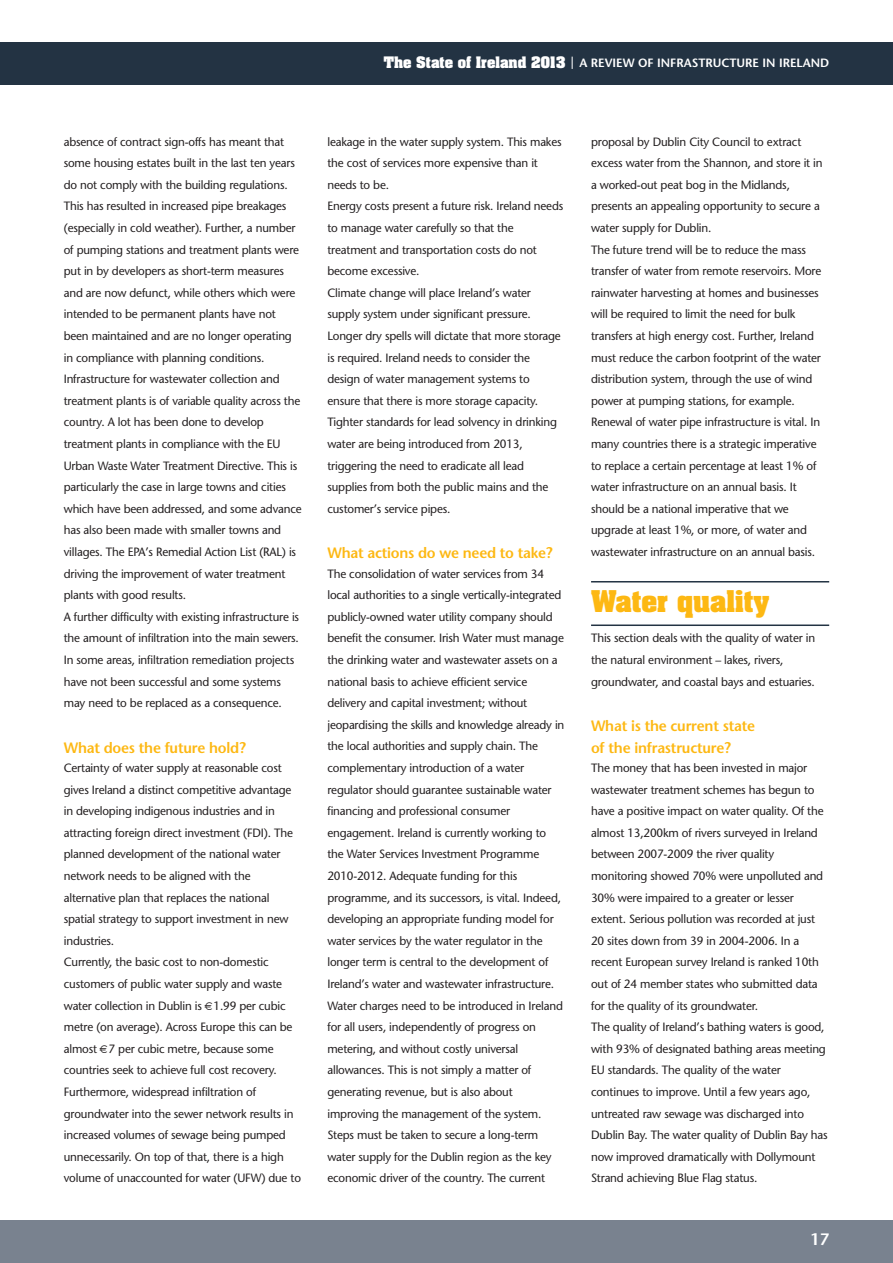
<style>
.page{position:relative;width:893px;height:1263px;background:#fff}
.page>*{position:absolute;margin:0;border:0;box-sizing:border-box;transform-origin:0 0}
.t1{font:700 25.5px "Aachen";color:#fdb813}
.t2{font:600 16.5px "Stone Sans";color:#fff}
.t3{font:600 15px/21.6px "Stone Sans";letter-spacing:-.015em;color:#fdb813}
.t4{font:12px/21.6px "Stone Sans";letter-spacing:-.015em;color:#231f20}
.t5{font:600 12px "Stone Sans";color:#fff}
.s1{font-family:"Aachen";font-weight:700;font-size:13.5px}
.s2{font-family:"Lucida Grande";font-weight:400;font-size:13.5px}
</style>
<div class="page">
<div style="left:0;top:43px;width:893px;height:42px;background:#233343"></div>
<div style="left:0;top:1220px;width:893px;height:43px;background:#79828f"></div>
<hr style="left:591px;top:624px;width:238px;height:2px;background:#233343">
<hr style="left:591px;top:581px;width:238px;height:1px;background:#233343">
<p class="t5" style="left:384px;top:58px;width:447px"><span class="s1">The State of Ireland 2013</span> <span class="s2">|</span> A REVIEW OF INFRASTRUCTURE IN IRELAND</p>
<p class="t4" style="left:64px;top:132px;width:240px">absence of contract sign-offs has meant that some housing estates built in the last ten years do not comply with the building regulations.<br>This has resulted in increased pipe breakages (especially in cold weather). Further, a number of pumping stations and treatment plants were put in by developers as short-term measures and are now defunct, while others which were intended to be permanent plants have not been maintained and are no longer operating in compliance with planning conditions.<br>Infrastructure for wastewater collection and treatment plants is of variable quality across the country. A lot has been done to develop treatment plants in compliance with the EU Urban Waste Water Treatment Directive. This is particularly the case in large towns and cities which have been addressed, and some advance has also been made with smaller towns and villages. The EPA’s Remedial Action List (RAL) is driving the improvement of water treatment plants with good results.<br>A further difficulty with existing infrastructure is the amount of infiltration into the main sewers.<br>In some areas, infiltration remediation projects have not been successful and some systems may need to be replaced as a consequence.</p>
<p class="t3" style="left:64px;top:738px;width:183px">What does the future hold?</p>
<p class="t4" style="left:64px;top:758px;width:239px">Certainty of water supply at reasonable cost gives Ireland a distinct competitive advantage in developing indigenous industries and in attracting foreign direct investment (FDI). The planned development of the national water network needs to be aligned with the alternative plan that replaces the national spatial strategy to support investment in new industries.<br>Currently, the basic cost to non-domestic customers of public water supply and waste water collection in Dublin is 1.99 per cubic metre (on average). Across Europe this can be almost 7 per cubic metre, because some countries seek to achieve full cost recovery.<br>Furthermore, widespread infiltration of groundwater into the sewer network results in increased volumes of sewage being pumped unnecessarily. On top of that, there is a high volume of unaccounted for water (UFW) due to</p>
<p class="t4" style="left:327px;top:132px;width:237px">leakage in the water supply system. This makes the cost of services more expensive than it needs to be.<br>Energy costs present a future risk. Ireland needs to manage water carefully so that the treatment and transportation costs do not become excessive.<br>Climate change will place Ireland’s water supply system under significant pressure.<br>Longer dry spells will dictate that more storage is required. Ireland needs to consider the design of water management systems to ensure that there is more storage capacity.<br>Tighter standards for lead solvency in drinking water are being introduced from 2013, triggering the need to eradicate all lead supplies from both the public mains and the customer’s service pipes.</p>
<p class="t3" style="left:327px;top:544px;width:227px">What actions do we need to take?</p>
<p class="t4" style="left:327px;top:564px;width:238px">The consolidation of water services from 34 local authorities to a single vertically-integrated publicly-owned water utility company should benefit the consumer. Irish Water must manage the drinking water and wastewater assets on a national basis to achieve efficient service delivery and capital investment; without jeopardising the skills and knowledge already in the local authorities and supply chain. The complementary introduction of a water regulator should guarantee sustainable water financing and professional consumer engagement. Ireland is currently working to the Water Services Investment Programme 2010-2012. Adequate funding for this programme, and its successors, is vital. Indeed, developing an appropriate funding model for water services by the water regulator in the longer term is central to the development of Ireland’s water and wastewater infrastructure.<br>Water charges need to be introduced in Ireland for all users, independently of progress on metering, and without costly universal allowances. This is not simply a matter of generating revenue, but is also about improving the management of the system.<br>Steps must be taken to secure a long-term water supply for the Dublin region as the key economic driver of the country. The current</p>
<p class="t4" style="left:591px;top:132px;width:233px">proposal by Dublin City Council to extract excess water from the Shannon, and store it in a worked-out peat bog in the Midlands, presents an appealing opportunity to secure a water supply for Dublin.<br>The future trend will be to reduce the mass transfer of water from remote reservoirs. More rainwater harvesting at homes and businesses will be required to limit the need for bulk transfers at high energy cost. Further, Ireland must reduce the carbon footprint of the water distribution system, through the use of wind power at pumping stations, for example.<br>Renewal of water pipe infrastructure is vital. In many countries there is a strategic imperative to replace a certain percentage at least 1% of water infrastructure on an annual basis. It should be a national imperative that we upgrade at least 1%, or more, of water and wastewater infrastructure on an annual basis.</p>
<h1 class="t1" style="left:591px;top:590px;width:180px">Water quality</h1>
<p class="t4" style="left:591px;top:629px;width:226px">This section deals with the quality of water in the natural environment – lakes, rivers, groundwater, and coastal bays and estuaries.</p>
<p class="t3" style="left:591px;top:716px;width:166px">What is the current state of the infrastructure?</p>
<p class="t4" style="left:591px;top:758px;width:238px">The money that has been invested in major wastewater treatment schemes has begun to have a positive impact on water quality. Of the almost 13,200km of rivers surveyed in Ireland between 2007-2009 the river quality monitoring showed 70% were unpolluted and 30% were impaired to a greater or lesser extent. Serious pollution was recorded at just 20 sites down from 39 in 2004-2006. In a recent European survey Ireland is ranked 10th out of 24 member states who submitted data for the quality of its groundwater.<br>The quality of Ireland’s bathing waters is good, with 93% of designated bathing areas meeting EU standards. The quality of the water continues to improve. Until a few years ago, untreated raw sewage was discharged into Dublin Bay. The water quality of Dublin Bay has now improved dramatically with Dollymount Strand achieving Blue Flag status.</p>
<h2 class="t2" style="left:810px;top:1233px;width:20px">17</h2>
</div>
